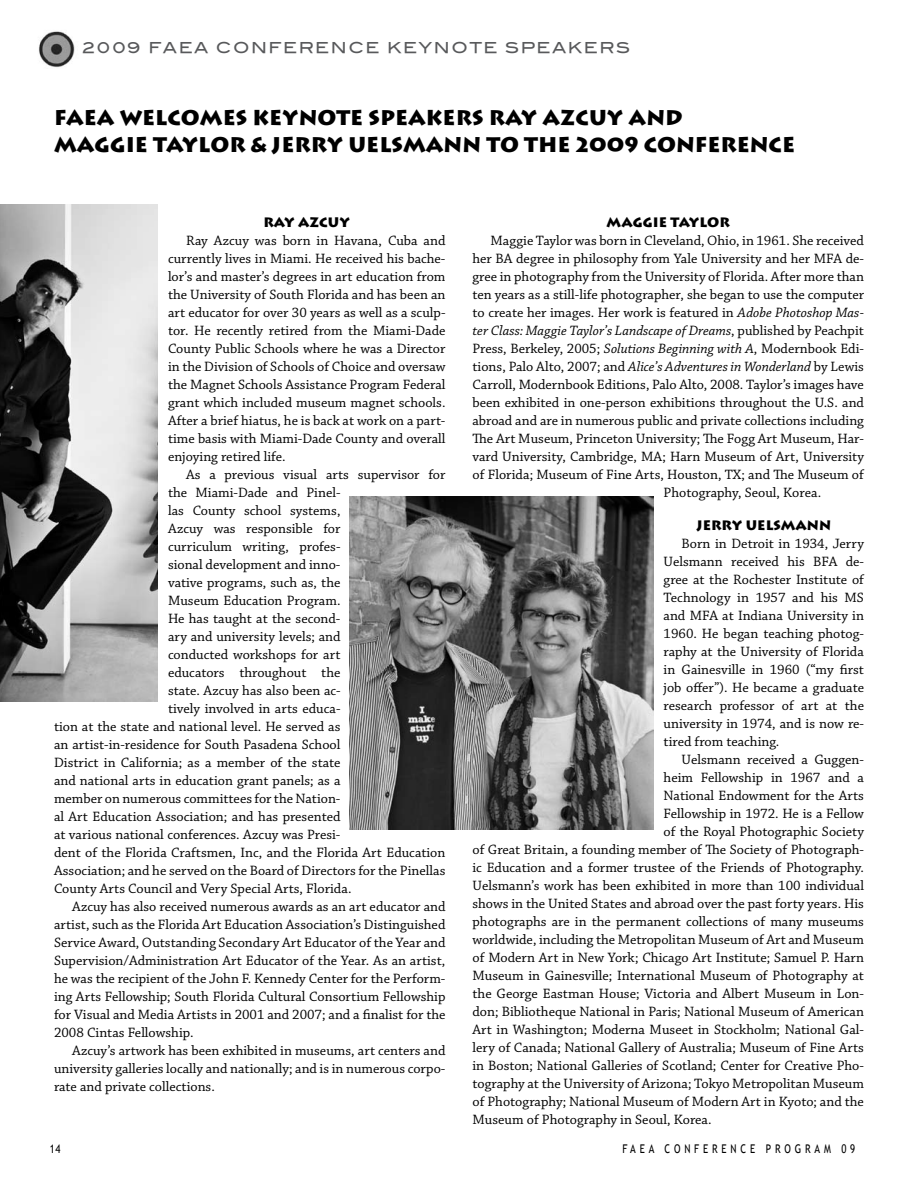
<style>
.page{position:relative;width:918px;height:1188px;background:#fff}
.page>*{position:absolute;margin:0;border:0;box-sizing:border-box;transform-origin:0 0}
.t1{font:900 21px/27px "Lithos";color:#000}
.t2{font:15px "Blair Md ITCTT Medium";letter-spacing:.1em;color:#58595b}
.t3{font:14.25px/18px "Chaparral Pro";color:#000;text-align:justify}
.t4{font:italic 14.25px "Chaparral Pro";color:#000}
.t5{font:900 13.5px "Lithos";color:#000}
.t6{font:12px "Trebuchet MS";letter-spacing:.4em;color:#000;scale:.8 1}
.s1{font-style:italic}
.s2{font-style:normal}
</style>
<div class="page">
<img style="left:39px;top:31px;width:36px;height:37px">
<img style="left:0;top:205px;width:158px;height:497px">
<img style="left:350px;top:496px;width:303px;height:333px">
<p class="t2" style="left:83px;top:39px;width:549px">2009 FAEA CONFERENCE KEYNOTE SPEAKERS</p>
<h1 class="t1" style="left:54px;top:104px;width:743px">FAEA WELCOMES KEYNOTE SPEAKERS RAY AZCUY AND<br>MAGGIE TAYLOR &amp; JERRY UELSMANN TO THE 2009 CONFERENCE</h1>
<p class="t5" style="left:264px;top:214px;width:88px">RAY AZCUY</p>
<p class="t3" style="left:168px;top:232px;width:279px;text-indent:18px">Ray Azcuy was born in Havana, Cuba and currently lives in Miami. He received his bache&shy;lor’s and master’s degrees in art education from the University of South Florida and has been an art educator for over 30 years as well as a sculp&shy;tor. He recently retired from the Miami-Dade County Public Schools where he was a Director in the Division of Schools of Choice and oversaw the Magnet Schools Assistance Program Federal grant which included museum magnet schools.<br>After a brief hiatus, he is back at work on a part&shy;time basis with Miami-Dade County and overall enjoying retired life.</p>
<p class="t3" style="left:186px;top:466px;width:261px">As a previous visual arts supervisor for</p>
<p class="t3" style="left:168px;top:484px;width:174px">the Miami-Dade and Pinel-</p>
<p class="t3" style="left:168px;top:502px;width:174px">las County school systems,</p>
<p class="t3" style="left:168px;top:520px;width:174px">Azcuy was responsible for</p>
<p class="t3" style="left:168px;top:538px;width:174px">curriculum writing, profes-</p>
<p class="t3" style="left:168px;top:556px;width:174px">sional development and inno-</p>
<p class="t3" style="left:168px;top:574px;width:174px">vative programs, such as, the</p>
<p class="t3" style="left:168px;top:592px;width:174px">Museum Education Program.</p>
<p class="t3" style="left:168px;top:610px;width:174px">He has taught at the second-</p>
<p class="t3" style="left:168px;top:628px;width:174px">ary and university levels; and</p>
<p class="t3" style="left:168px;top:646px;width:174px">conducted workshops for art</p>
<p class="t3" style="left:168px;top:664px;width:174px">educators throughout the</p>
<p class="t3" style="left:168px;top:682px;width:174px">state. Azcuy has also been ac-</p>
<p class="t3" style="left:168px;top:700px;width:174px">tively involved in arts educa-</p>
<p class="t3" style="left:54px;top:718px;width:288px">tion at the state and national level. He served as</p>
<p class="t3" style="left:54px;top:736px;width:288px">an artist-in-residence for South Pasadena School</p>
<p class="t3" style="left:54px;top:754px;width:288px">District in California; as a member of the state</p>
<p class="t3" style="left:54px;top:772px;width:288px">and national arts in education grant panels; as a</p>
<p class="t3" style="left:54px;top:790px;width:288px">member on numerous committees for the Nation-</p>
<p class="t3" style="left:54px;top:808px;width:288px">al Art Education Association; and has presented</p>
<p class="t3" style="left:54px;top:826px;width:288px">at various national conferences. Azcuy was Presi-</p>
<p class="t3" style="left:54px;top:844px;width:393px">dent of the Florida Craftsmen, Inc, and the Florida Art Education</p>
<p class="t3" style="left:54px;top:862px;width:393px">Association; and he served on the Board of Directors for the Pinellas</p>
<p class="t3" style="left:54px;top:880px;width:299px">County Arts Council and Very Special Arts, Florida.</p>
<p class="t3" style="left:72px;top:898px;width:375px">Azcuy has also received numerous awards as an art educator and</p>
<p class="t3" style="left:54px;top:916px;width:393px">artist, such as the Florida Art Education Association’s Distinguished</p>
<p class="t3" style="left:54px;top:934px;width:393px">Service Award, Outstanding Secondary Art Educator of the Year and</p>
<p class="t3" style="left:54px;top:952px;width:393px">Supervision/Administration Art Educator of the Year. As an artist,</p>
<p class="t3" style="left:54px;top:970px;width:393px">he was the recipient of the John F. Kennedy Center for the Perform-</p>
<p class="t3" style="left:54px;top:988px;width:393px">ing Arts Fellowship; South Florida Cultural Consortium Fellowship</p>
<p class="t3" style="left:54px;top:1006px;width:393px">for Visual and Media Artists in 2001 and 2007; and a finalist for the</p>
<p class="t3" style="left:54px;top:1024px;width:141px">2008 Cintas Fellowship.</p>
<p class="t3" style="left:72px;top:1042px;width:375px">Azcuy’s artwork has been exhibited in museums, art centers and</p>
<p class="t3" style="left:54px;top:1060px;width:393px">university galleries locally and nationally; and is in numerous corpo-</p>
<p class="t3" style="left:54px;top:1078px;width:162px">rate and private collections.</p>
<p class="t5" style="left:607px;top:214px;width:125px">MAGGIE TAYLOR</p>
<p class="t3" style="left:490px;top:232px;width:375px">Maggie Taylor was born in Cleveland, Ohio, in 1961. She received</p>
<p class="t3" style="left:473px;top:250px;width:393px">her BA degree in philosophy from Yale University and her MFA de-</p>
<p class="t3" style="left:473px;top:268px;width:393px">gree in photography from the University of Florida. After more than</p>
<p class="t3" style="left:473px;top:286px;width:393px">ten years as a still-life photographer, she began to use the computer</p>
<p class="t3" style="left:473px;top:304px;width:393px">to create her images. Her work is featured in <span class="s1">Adobe Photoshop Mas-</span></p>
<p class="t4" style="left:472px;top:322px;width:393px">ter Class: Maggie Taylor’s Landscape of Dreams<span class="s2">, published by Peachpit</span></p>
<p class="t3" style="left:472px;top:340px;width:393px">Press, Berkeley, 2005; <span class="s1">Solutions Beginning with A</span>, Modernbook Edi-</p>
<p class="t3" style="left:472px;top:358px;width:393px">tions, Palo Alto, 2007; and <span class="s1">Alice’s Adventures in Wonderland</span> by Lewis</p>
<p class="t3" style="left:472px;top:376px;width:393px">Carroll, Modernbook Editions, Palo Alto, 2008. Taylor’s images have</p>
<p class="t3" style="left:472px;top:394px;width:393px">been exhibited in one-person exhibitions throughout the U.S. and</p>
<p class="t3" style="left:472px;top:412px;width:393px">abroad and are in numerous public and private collections including</p>
<p class="t3" style="left:472px;top:430px;width:393px">The Art Museum, Princeton University; The Fogg Art Museum, Har-</p>
<p class="t3" style="left:472px;top:448px;width:393px">vard University, Cambridge, MA; Harn Museum of Art, University</p>
<p class="t3" style="left:472px;top:466px;width:393px">of Florida; Museum of Fine Arts, Houston, TX; and The Museum of</p>
<p class="t3" style="left:664px;top:484px;width:159px">Photography, Seoul, Korea.</p>
<p class="t5" style="left:696px;top:517px;width:136px">JERRY UELSMANN</p>
<p class="t3" style="left:664px;top:535px;width:202px;text-indent:18px">Born in Detroit in 1934, Jerry Uelsmann received his BFA de&shy;gree at the Rochester Institute of Technology in 1957 and his MS and MFA at Indiana University in 1960. He began teaching photog&shy;raphy at the University of Florida in Gainesville in 1960 (“my first job offer”). He became a graduate research professor of art at the university in 1974, and is now re&shy;tired from teaching.</p>
<p class="t3" style="left:682px;top:751px;width:184px">Uelsmann received a Guggen-</p>
<p class="t3" style="left:664px;top:769px;width:202px">heim Fellowship in 1967 and a</p>
<p class="t3" style="left:664px;top:787px;width:202px">National Endowment for the Arts</p>
<p class="t3" style="left:664px;top:805px;width:202px">Fellowship in 1972. He is a Fellow</p>
<p class="t3" style="left:664px;top:823px;width:202px">of the Royal Photographic Society</p>
<p class="t3" style="left:472px;top:841px;width:393px">of Great Britain, a founding member of The Society of Photograph-</p>
<p class="t3" style="left:472px;top:859px;width:393px">ic Education and a former trustee of the Friends of Photography.</p>
<p class="t3" style="left:472px;top:877px;width:393px">Uelsmann’s work has been exhibited in more than 100 individual</p>
<p class="t3" style="left:472px;top:895px;width:393px">shows in the United States and abroad over the past forty years. His</p>
<p class="t3" style="left:472px;top:913px;width:393px">photographs are in the permanent collections of many museums</p>
<p class="t3" style="left:472px;top:931px;width:393px">worldwide, including the Metropolitan Museum of Art and Museum</p>
<p class="t3" style="left:472px;top:949px;width:393px">of Modern Art in New York; Chicago Art Institute; Samuel P. Harn</p>
<p class="t3" style="left:472px;top:967px;width:393px">Museum in Gainesville; International Museum of Photography at</p>
<p class="t3" style="left:472px;top:985px;width:393px">the George Eastman House; Victoria and Albert Museum in Lon-</p>
<p class="t3" style="left:472px;top:1003px;width:393px">don; Bibliotheque National in Paris; National Museum of American</p>
<p class="t3" style="left:472px;top:1021px;width:393px">Art in Washington; Moderna Museet in Stockholm; National Gal-</p>
<p class="t3" style="left:472px;top:1039px;width:393px">lery of Canada; National Gallery of Australia; Museum of Fine Arts</p>
<p class="t3" style="left:472px;top:1057px;width:393px">in Boston; National Galleries of Scotland; Center for Creative Pho-</p>
<p class="t3" style="left:472px;top:1075px;width:393px">tography at the University of Arizona; Tokyo Metropolitan Museum</p>
<p class="t3" style="left:472px;top:1093px;width:393px">of Photography; National Museum of Modern Art in Kyoto; and the</p>
<p class="t3" style="left:472px;top:1111px;width:241px">Museum of Photography in Seoul, Korea.</p>
<p class="t6" style="left:50px;top:1142px;width:15px">14</p>
<p class="t6" style="left:622px;top:1142px;width:293px">FAEA CONFERENCE PROGRAM 09</p>
</div>
